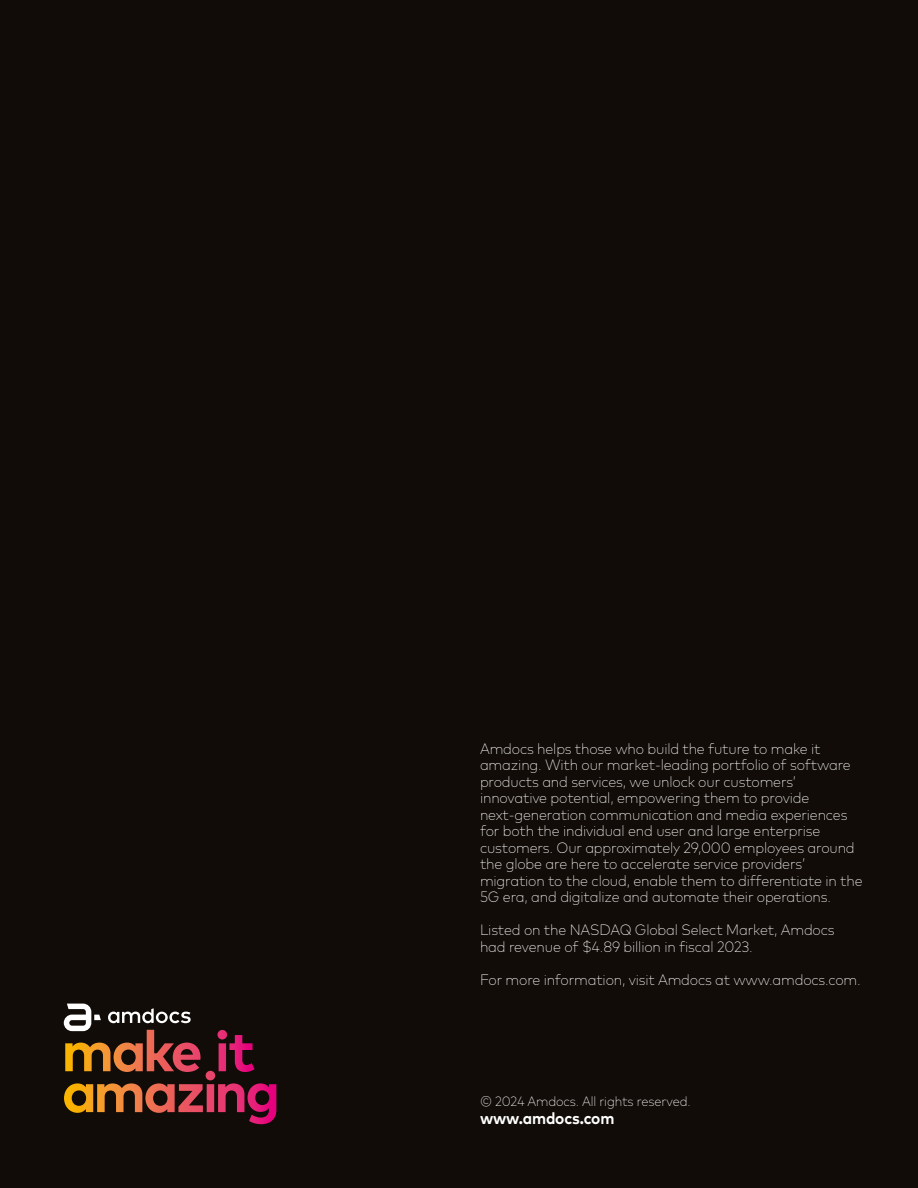
<style>
.page{position:relative;width:918px;height:1188px;background:#110c08}
.page>*{position:absolute;margin:0;border:0;box-sizing:border-box;transform-origin:0 0}
.t1{font:700 16.35px "Mark Pro";letter-spacing:-.01em;color:#fff;scale:.94 1}
.t2{font:200 15px/16.5px "Mark Pro";letter-spacing:-.01em;color:#fff;scale:.94 1}
.t3{font:200 13.5px "Mark Pro";letter-spacing:-.01em;color:#fff;scale:.94 1}
</style>
<div class="page">
<svg style="left:64px;top:1004px;width:212px;height:120px"></svg>
<p class="t2" style="left:480px;top:739px;width:409px">Amdocs helps those who build the future to make it amazing. With our market-leading portfolio of software products and services, we unlock our customers’ innovative potential, empowering them to provide next-generation communication and media experiences for both the individual end user and large enterprise customers. Our approximately 29,000 employees around the globe are here to accelerate service providers’ migration to the cloud, enable them to differentiate in the 5G era, and digitalize and automate their operations.</p>
<p class="t2" style="left:480px;top:920px;width:379px">Listed on the NASDAQ Global Select Market, Amdocs had revenue of $4.89 billion in fiscal 2023.</p>
<p class="t2" style="left:480px;top:970px;width:407px">For more information, visit Amdocs at www.amdocs.com.</p>
<p class="t3" style="left:480px;top:1091px;width:226px">© 2024 Amdocs. All rights reserved.</p>
<p class="t1" style="left:480px;top:1106px;width:144px">www.amdocs.com</p>
</div>
